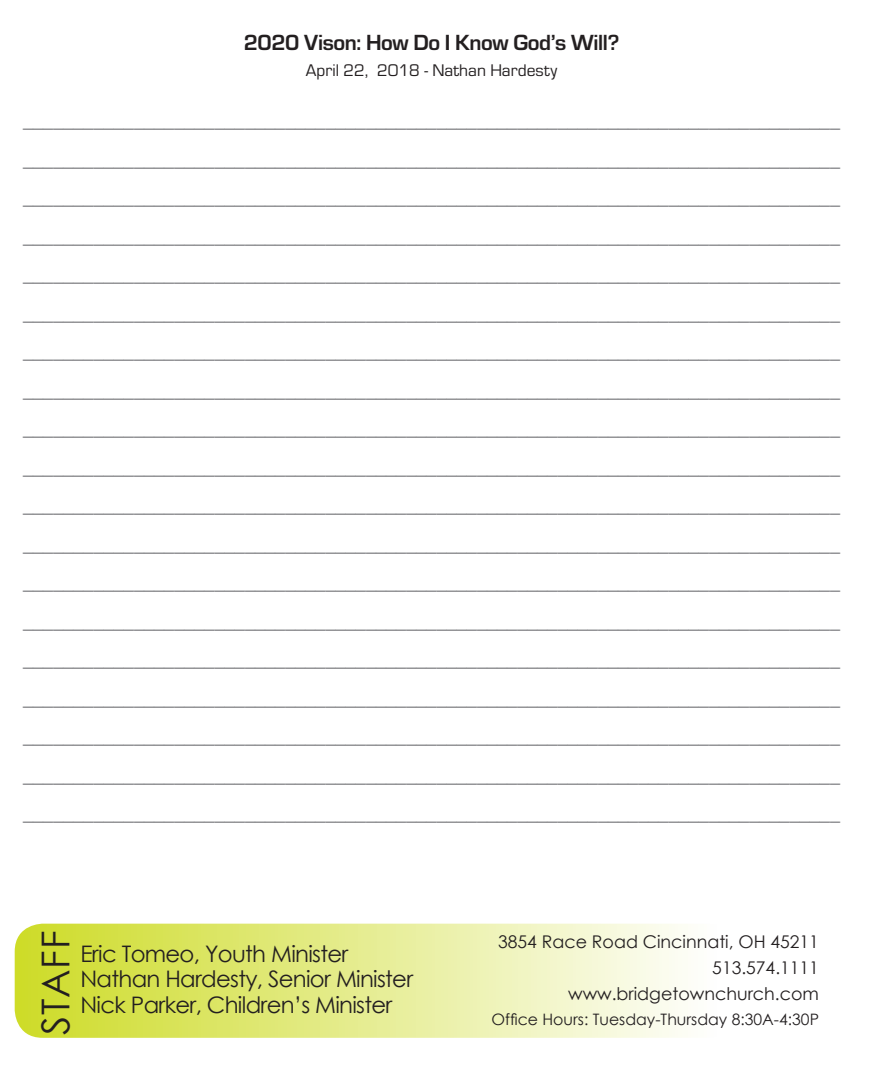
<style>
.page{position:relative;width:882px;height:1071px;background:#fff}
.page>*{position:absolute;margin:0;border:0;box-sizing:border-box;transform-origin:0 0}
.t1{font:38.5px "Century Gothic";letter-spacing:.02em;color:#231f20}
.t2{font:22.75px "Century Gothic";letter-spacing:-.03em;color:#231f20}
.t3{font:700 22.75px "Eurostile";letter-spacing:-.02em;color:#231f20}
.t4{font:700 19.25px "Adonis";color:#717275}
.t5{font:17.5px "Century Gothic";color:#231f20}
.t6{font:17.5px "Eurostile";color:#231f20}
.t7{font:15.75px "Century Gothic";color:#231f20}
</style>
<div class="page">
<div style="left:15px;top:924px;width:817px;height:114px;background:linear-gradient(to right,#cedc2b,#fff);border-radius:28px"></div>
<p class="t3" style="left:244px;top:26px;width:377px">2020 Vison: How Do I Know God’s Will?</p>
<p class="t6" style="left:306px;top:59px;width:253px">April 22, 2018 - Nathan Hardesty</p>
<p class="t4" style="left:23px;top:108px;width:819px">_________________________________________________________________________________</p>
<p class="t4" style="left:23px;top:147px;width:819px">_________________________________________________________________________________</p>
<p class="t4" style="left:23px;top:185px;width:819px">_________________________________________________________________________________</p>
<p class="t4" style="left:23px;top:224px;width:819px">_________________________________________________________________________________</p>
<p class="t4" style="left:23px;top:262px;width:819px">_________________________________________________________________________________</p>
<p class="t4" style="left:23px;top:301px;width:819px">_________________________________________________________________________________</p>
<p class="t4" style="left:23px;top:339px;width:819px">_________________________________________________________________________________</p>
<p class="t4" style="left:23px;top:378px;width:819px">_________________________________________________________________________________</p>
<p class="t4" style="left:23px;top:416px;width:819px">_________________________________________________________________________________</p>
<p class="t4" style="left:23px;top:455px;width:819px">_________________________________________________________________________________</p>
<p class="t4" style="left:23px;top:493px;width:819px">_________________________________________________________________________________</p>
<p class="t4" style="left:23px;top:532px;width:819px">_________________________________________________________________________________</p>
<p class="t4" style="left:23px;top:570px;width:819px">_________________________________________________________________________________</p>
<p class="t4" style="left:23px;top:609px;width:819px">_________________________________________________________________________________</p>
<p class="t4" style="left:23px;top:647px;width:819px">_________________________________________________________________________________</p>
<p class="t4" style="left:23px;top:686px;width:819px">_________________________________________________________________________________</p>
<p class="t4" style="left:23px;top:724px;width:819px">_________________________________________________________________________________</p>
<p class="t4" style="left:23px;top:763px;width:819px">_________________________________________________________________________________</p>
<p class="t4" style="left:23px;top:801px;width:819px">_________________________________________________________________________________</p>
<p class="t1" style="left:29px;top:1035px;width:106px;rotate:-90deg">STAFF</p>
<p class="t5" style="left:498px;top:930px;width:322px">3854 Race Road Cincinnati, OH 45211</p>
<p class="t2" style="left:80px;top:938px;width:269px">Eric Tomeo, Youth Minister</p>
<p class="t2" style="left:80px;top:963px;width:334px">Nathan Hardesty, Senior Minister</p>
<p class="t2" style="left:80px;top:989px;width:313px">Nick Parker, Children’s Minister</p>
<p class="t5" style="left:712px;top:955px;width:108px">513.574.1111</p>
<p class="t5" style="left:568px;top:981px;width:252px">www.bridgetownchurch.com</p>
<p class="t7" style="left:491px;top:1009px;width:329px">Office Hours: Tuesday-Thursday 8:30A-4:30P</p>
</div>
